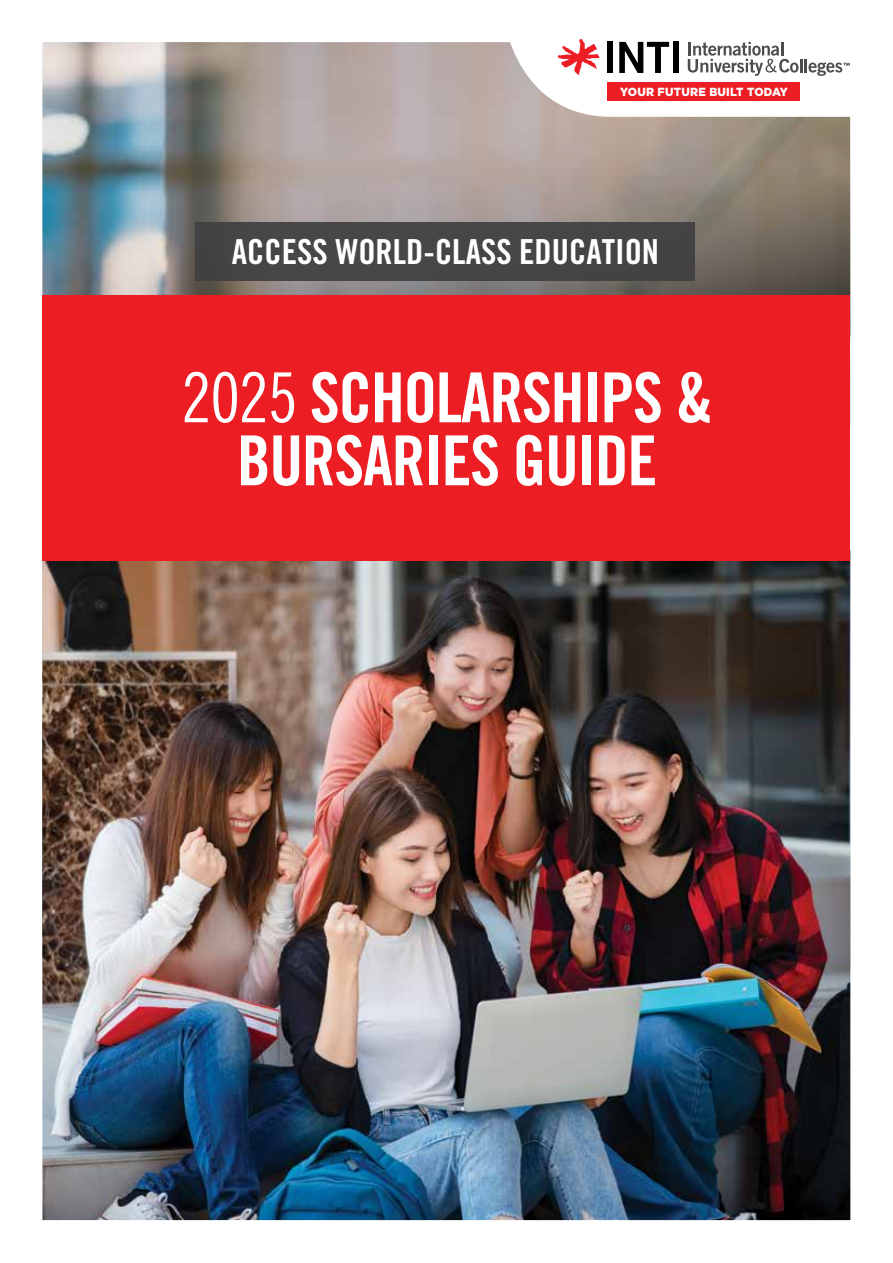
<style>
.page{position:relative;width:893px;height:1263px;background:#fff}
.page>*{position:absolute;margin:0;border:0;box-sizing:border-box;transform-origin:0 0}
.t1{font:69px/63px "Trade Gothic Bold Cond Twenty";letter-spacing:-.02em;color:#fff;text-align:center}
.t2{font:34.5px "Trade Gothic Bold Cond Twenty";color:#fff}
.t3{font:900 11.7px "Gotham";letter-spacing:.02em;color:#fff;scale:.95 1}
.s1{font-family:"Trade Gothic Cond Eighteen"}
</style>
<div class="page">
<img style="left:42px;top:560px;width:808px;height:660px">
<svg style="left:42px;top:42px;width:808px;height:253px;background:#989490"></svg>
<div style="left:42px;top:295px;width:808px;height:265px;background:#ed1d24"></div>
<svg style="left:501px;top:38px;width:349px;height:79px"></svg>
<div style="left:607px;top:83px;width:193px;height:18px;background:#ed1d24"></div>
<svg style="left:558px;top:39px;width:42px;height:36px"></svg>
<div style="left:607px;top:42px;width:6px;height:31px;background:#000"></div>
<svg style="left:619px;top:42px;width:50px;height:31px"></svg>
<div style="left:673px;top:42px;width:6px;height:31px;background:#000"></div>
<svg style="left:688px;top:42px;width:162px;height:34px"></svg>
<div style="left:195px;top:222px;width:500px;height:58px;background:#414042"></div>
<p class="t3" style="left:620px;top:85px;width:178px">YOUR FUTURE BUILT TODAY</p>
<p class="t2" style="left:232px;top:231px;width:429px">ACCESS WORLD-CLASS EDUCATION</p>
<p class="t1" style="left:181px;top:366px;width:533px"><span class="s1">2025</span> SCHOLARSHIPS &amp;<br>BURSARIES GUIDE</p>
</div>
